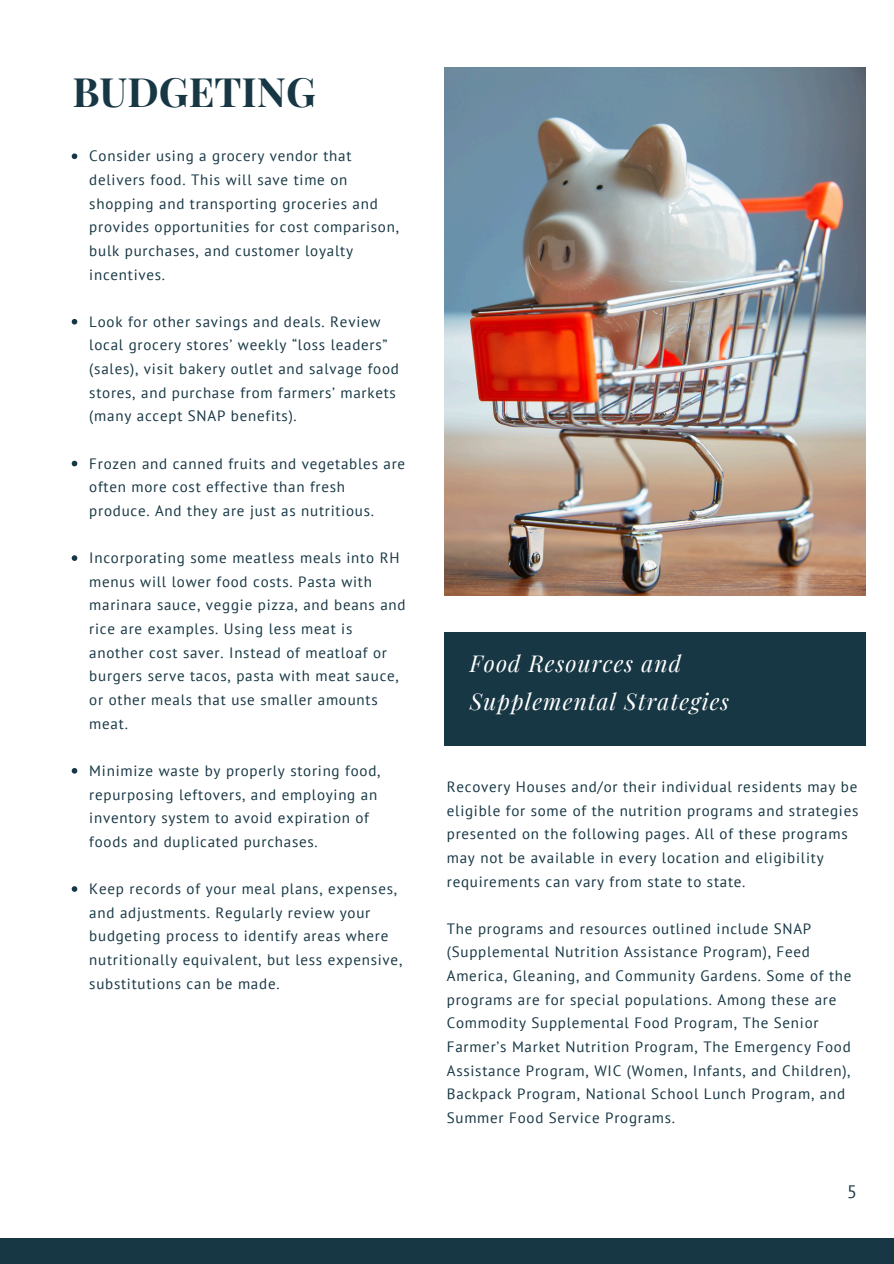
<style>
.page{position:relative;width:894px;height:1264px;background:#fff}
.page>*{position:absolute;margin:0;border:0;box-sizing:border-box;transform-origin:0 0}
.t1{font:700 40.5px "Playfair Display";color:#173744}
.t2{font:italic 22.8px/38.2px "Playfair Display";letter-spacing:.05em;color:#fff}
.t3{font:18px "PT Sans";color:#173744}
.t4{font:15px/23.7px "PT Sans";letter-spacing:.05em;color:#173744}
</style>
<div class="page">
<div style="left:0;top:1238px;width:893px;height:25px;background:#173744"></div>
<div style="left:444px;top:631px;width:421px;height:114px;background:#173744"></div>
<svg style="left:72px;top:153px;width:5px;height:6px"></svg>
<svg style="left:72px;top:319px;width:5px;height:5px"></svg>
<svg style="left:72px;top:461px;width:5px;height:5px"></svg>
<svg style="left:72px;top:555px;width:5px;height:6px"></svg>
<svg style="left:72px;top:768px;width:5px;height:5px"></svg>
<svg style="left:72px;top:886px;width:5px;height:5px"></svg>
<img style="left:444px;top:68px;width:421px;height:527px">
<p class="t1" style="left:72px;top:63px;width:245px">BUDGETING</p>
<p class="t4" style="left:89px;top:144px;width:311px">Consider using a grocery vendor that delivers food. This will save time on shopping and transporting groceries and provides opportunities for cost comparison, bulk purchases, and customer loyalty incentives.</p>
<p class="t4" style="left:89px;top:309px;width:311px">Look for other savings and deals. Review local grocery stores’ weekly “loss leaders” (sales), visit bakery outlet and salvage food stores, and purchase from farmers’ markets (many accept SNAP benefits).</p>
<h3 class="t4" style="left:89px;top:451px;width:317px">Frozen and canned fruits and vegetables are often more cost effective than fresh produce. And they are just as nutritious.</h3>
<p class="t4" style="left:89px;top:545px;width:318px">Incorporating some meatless meals into RH menus will lower food costs. Pasta with marinara sauce, veggie pizza, and beans and rice are examples. Using less meat is another cost saver. Instead of meatloaf or burgers serve tacos, pasta with meat sauce, or other meals that use smaller amounts meat.</p>
<h2 class="t4" style="left:89px;top:758px;width:292px">Minimize waste by properly storing food, repurposing leftovers, and employing an inventory system to avoid expiration of foods and duplicated purchases.</h2>
<p class="t4" style="left:89px;top:876px;width:314px">Keep records of your meal plans, expenses, and adjustments. Regularly review your budgeting process to identify areas where nutritionally equivalent, but less expensive, substitutions can be made.</p>
<h1 class="t2" style="left:469px;top:643px;width:261px">Food Resources and<br>Supplemental Strategies</h1>
<p class="t4" style="left:446px;top:774px;width:413px">Recovery Houses and/or their individual residents may be eligible for some of the nutrition programs and strategies presented on the following pages. All of these programs may not be available in every location and eligibility requirements can vary from state to state.</p>
<p class="t4" style="left:446px;top:916px;width:406px">The programs and resources outlined include SNAP (Supplemental Nutrition Assistance Program), Feed America, Gleaning, and Community Gardens. Some of the programs are for special populations. Among these are Commodity Supplemental Food Program, The Senior Farmer’s Market Nutrition Program, The Emergency Food Assistance Program, WIC (Women, Infants, and Children), Backpack Program, National School Lunch Program, and Summer Food Service Programs.</p>
<p class="t3" style="left:847px;top:1179px;width:11px">5</p>
</div>
